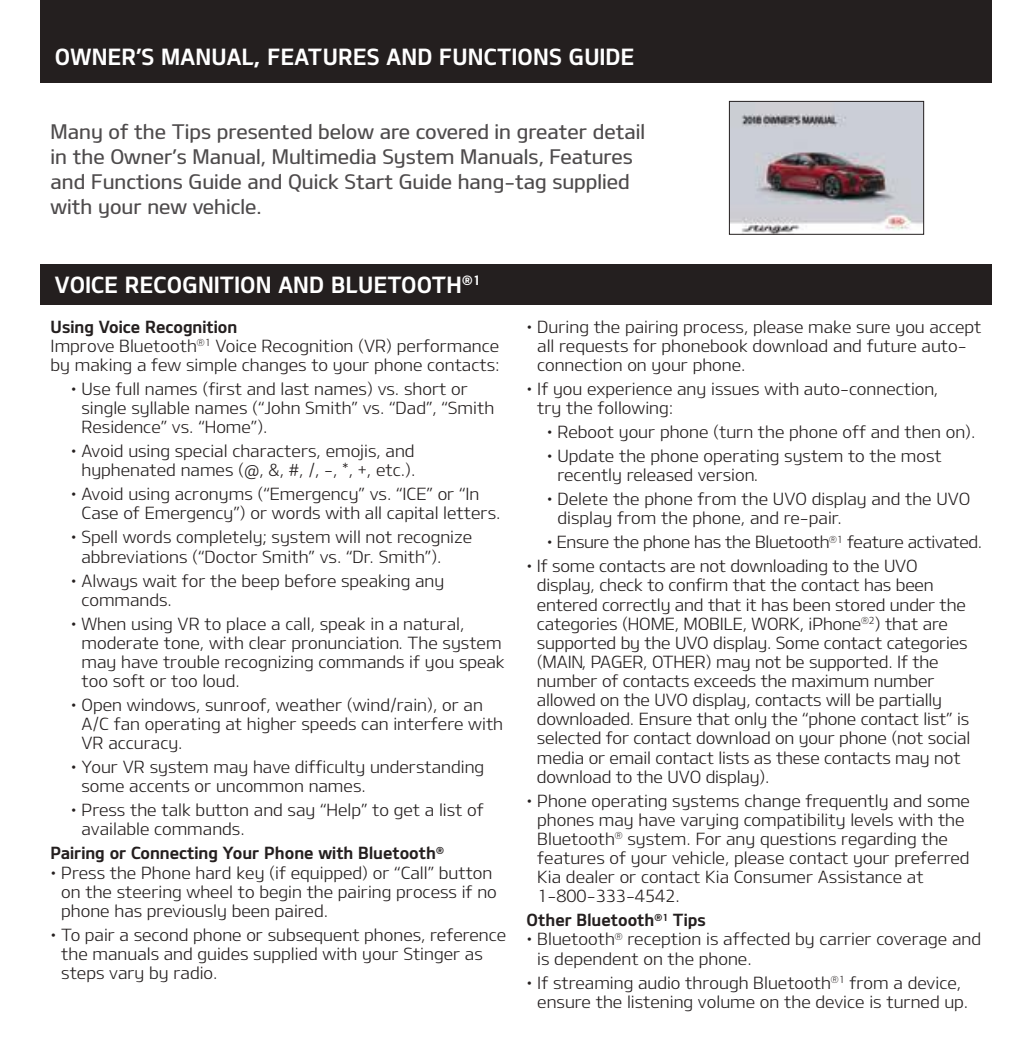
<style>
.page{position:relative;width:1033px;height:1053px;background:#fff}
.page>*{position:absolute;margin:0;border:0;box-sizing:border-box;transform-origin:0 0}
.t1{font:22.5px "Design KOTFB";letter-spacing:.01em;color:#fff}
.t2{font:20.25px/24.8px "Design KOTFM";color:#4e4b4c}
.t3{font:16.88px/19.1px "Design KOTFL";color:#241f1f}
.t4{font:16.88px "Design KOTFB";color:#241f1f}
.t5{font:16.88px "Design KOTFL";letter-spacing:-.02em;color:#241f1f}
</style>
<div class="page">
<div style="left:40px;top:0;width:952px;height:82px;background:#241f1f"></div>
<div style="left:40px;top:265px;width:952px;height:40px;background:#241f1f"></div>
<img style="left:731px;top:103px;width:191px;height:130px">
<div style="left:729px;top:101px;width:195px;height:134px;border:1px solid #241f1f"></div>
<h1 class="t1" style="left:55px;top:42px;width:581px">OWNER’S MANUAL, FEATURES AND FUNCTIONS GUIDE</h1>
<p class="t2" style="left:51px;top:119px;width:596px">Many of the Tips presented below are covered in greater detail in the Owner’s Manual, Multimedia System Manuals, Features and Functions Guide and Quick Start Guide hang-tag supplied with your new vehicle.</p>
<h1 class="t1" style="left:55px;top:270px;width:427px">VOICE RECOGNITION AND BLUETOOTH<sup>®1</sup></h1>
<p class="t4" style="left:51px;top:316px;width:188px">Using Voice Recognition</p>
<p class="t3" style="left:51px;top:336px;width:450px">Improve Bluetooth<sup>®1</sup> Voice Recognition (VR) performance by making a few simple changes to your phone contacts:</p>
<p class="t3" style="left:82px;top:379px;width:414px;text-indent:-11px">• Use full names (first and last names) vs. short or single syllable names (“John Smith” vs. “Dad”, “Smith<br>Residence” vs. “Home”).</p>
<p class="t3" style="left:71px;top:441px;width:346px;text-align:right">• Avoid using special characters, emojis, and hyphenated names (@, &amp;, #, /, -, *, +, etc.).</p>
<p class="t3" style="left:82px;top:484px;width:420px;text-indent:-11px">• Avoid using acronyms (“Emergency” vs. “ICE” or “In<br>Case of Emergency”) or words with all capital letters.</p>
<p class="t3" style="left:82px;top:527px;width:392px;text-indent:-11px">• Spell words completely; system will not recognize abbreviations (“Doctor Smith” vs. “Dr. Smith”).</p>
<p class="t3" style="left:82px;top:570px;width:364px;text-indent:-11px">• Always wait for the beep before speaking any commands.</p>
<p class="t3" style="left:82px;top:613px;width:425px;text-indent:-11px">• When using VR to place a call, speak in a natural, moderate tone, with clear pronunciation. The system may have trouble recognizing commands if you speak too soft or too loud.</p>
<p class="t3" style="left:82px;top:695px;width:423px;text-indent:-11px">• Open windows, sunroof, weather (wind/rain), or an<br>A/C fan operating at higher speeds can interfere with<br>VR accuracy.</p>
<p class="t3" style="left:82px;top:757px;width:404px;text-indent:-11px">• Your VR system may have difficulty understanding some accents or uncommon names.</p>
<p class="t3" style="left:82px;top:800px;width:404px;text-indent:-11px">• Press the talk button and say “Help” to get a list of available commands.</p>
<p class="t4" style="left:51px;top:843px;width:395px">Pairing or Connecting Your Phone with Bluetooth<sup>®</sup></p>
<p class="t3" style="left:61px;top:862px;width:437px;text-indent:-11px">• Press the Phone hard key (if equipped) or “Call” button on the steering wheel to begin the pairing process if no phone has previously been paired.</p>
<p class="t3" style="left:61px;top:925px;width:446px;text-indent:-11px">• To pair a second phone or subsequent phones, reference the manuals and guides supplied with your Stinger as steps vary by radio.</p>
<p class="t3" style="left:537px;top:316px;width:446px;text-indent:-11px">• During the pairing process, please make sure you accept all requests for phonebook download and future auto&shy;connection on your phone.</p>
<p class="t3" style="left:537px;top:379px;width:402px;text-indent:-11px">• If you experience any issues with auto-connection, try the following:</p>
<p class="t3" style="left:547px;top:422px;width:430px">• Reboot your phone (turn the phone off and then on).</p>
<p class="t3" style="left:557px;top:446px;width:386px;text-indent:-11px">• Update the phone operating system to the most recently released version.</p>
<p class="t3" style="left:557px;top:489px;width:414px;text-indent:-11px">• Delete the phone from the UVO display and the UVO display from the phone, and re-pair.</p>
<p class="t5" style="left:547px;top:531px;width:437px">• Ensure the phone has the Bluetooth<sup>®1</sup> feature activated.</p>
<p class="t3" style="left:537px;top:556px;width:435px;text-indent:-10px">• If some contacts are not downloading to the UVO display, check to confirm that the contact has been entered correctly and that it has been stored under the categories (HOME, MOBILE, WORK, iPhone<sup>®2</sup>) that are supported by the UVO display. Some contact categories (MAIN, PAGER, OTHER) may not be supported. If the number of contacts exceeds the maximum number allowed on the UVO display, contacts will be partially downloaded. Ensure that only the “phone contact list” is selected for contact download on your phone (not social media or email contact lists as these contacts may not download to the UVO display).</p>
<p class="t3" style="left:537px;top:790px;width:434px;text-indent:-11px">• Phone operating systems change frequently and some phones may have varying compatibility levels with the Bluetooth<sup>®</sup> system. For any questions regarding the features of your vehicle, please contact your preferred Kia dealer or contact Kia Consumer Assistance at 1-800-333-4542.</p>
<p class="t4" style="left:527px;top:909px;width:181px">Other Bluetooth<sup>®1</sup> Tips</p>
<p class="t3" style="left:537px;top:929px;width:445px;text-indent:-11px">• Bluetooth<sup>®</sup> reception is affected by carrier coverage and is dependent on the phone.</p>
<p class="t3" style="left:537px;top:972px;width:433px;text-indent:-11px">• If streaming audio through Bluetooth<sup>®1</sup> from a device, ensure the listening volume on the device is turned up.</p>
</div>
